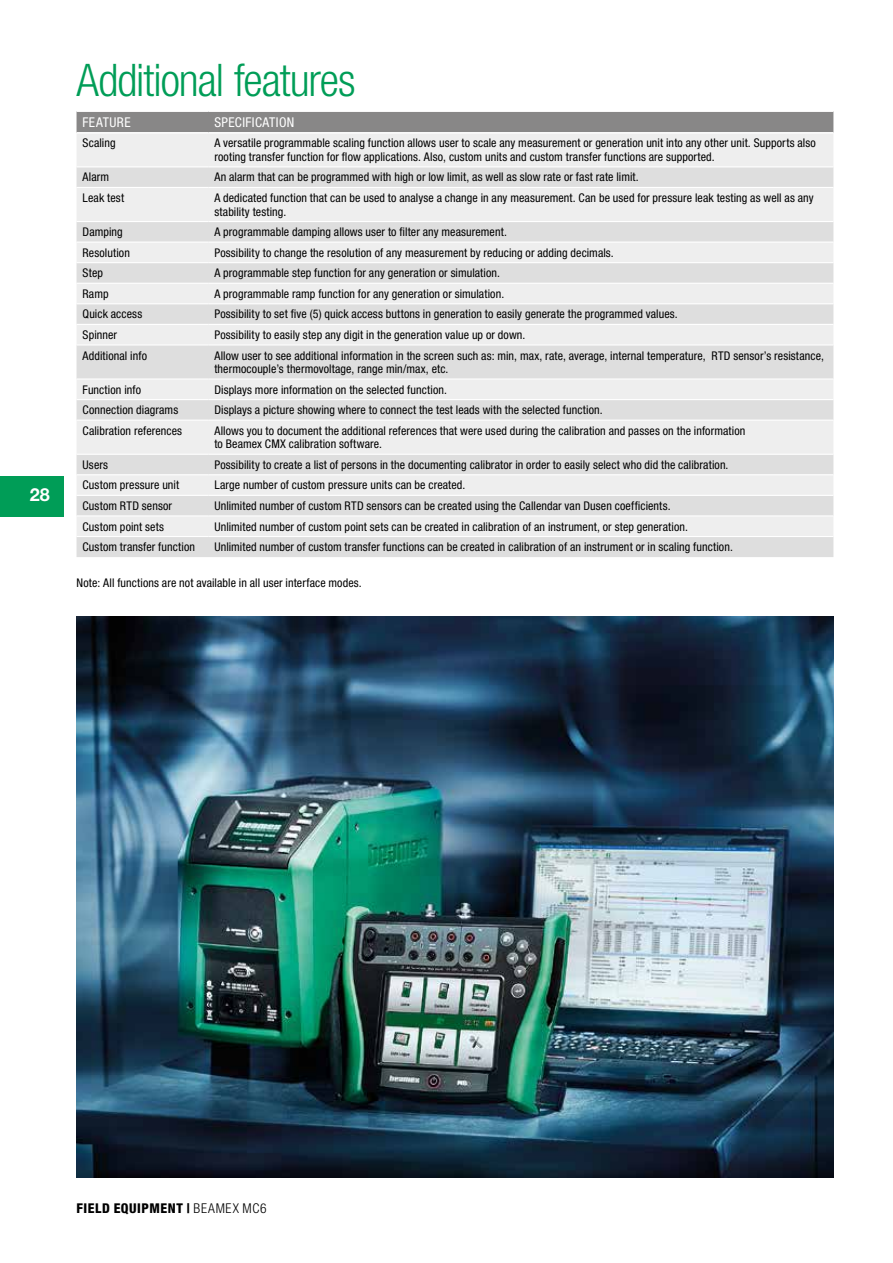
<style>
.page{position:relative;width:893px;height:1263px;background:#fff}
.page>*{position:absolute;margin:0;border:0;box-sizing:border-box;transform-origin:0 0}
.t1{font:300 condensed 45px "Helvetica Neue LT Std";letter-spacing:-.02em;color:#009d57}
.t2{font:700 18px "Helvetica Neue LT Std";color:#fff}
.t3{font:800 condensed 13.5px "Helvetica Neue LT Std";letter-spacing:.04em;color:#000}
.t4{font:condensed 13.5px "Helvetica Neue LT Std";letter-spacing:.03em;color:#fff}
.t5{font:condensed 12px/13.5px "Helvetica Neue LT Std";letter-spacing:.01em;color:#000}
.s1{font-weight:300}
</style>
<div class="page">
<div style="left:77px;top:112px;width:756px;height:20px;background:#888787"></div>
<div style="left:77px;top:134px;width:756px;height:32px;background:#eee"></div>
<svg style="left:77px;top:167px;width:756px;height:390px;background:#e6e6e6"></svg>
<hr style="left:77px;top:221px;width:131px;height:1px;background:#fff">
<hr style="left:208px;top:221px;width:625px;height:1px;background:#fff">
<hr style="left:77px;top:262px;width:131px;height:1px;background:#fff">
<hr style="left:208px;top:262px;width:625px;height:1px;background:#fff">
<hr style="left:77px;top:303px;width:131px;height:1px;background:#fff">
<hr style="left:208px;top:303px;width:625px;height:1px;background:#fff">
<hr style="left:77px;top:344px;width:131px;height:1px;background:#fff">
<hr style="left:208px;top:344px;width:625px;height:1px;background:#fff">
<hr style="left:77px;top:399px;width:131px;height:1px;background:#fff">
<hr style="left:208px;top:399px;width:625px;height:1px;background:#fff">
<hr style="left:77px;top:454px;width:131px;height:1px;background:#fff">
<hr style="left:208px;top:454px;width:625px;height:1px;background:#fff">
<hr style="left:77px;top:495px;width:131px;height:1px;background:#fff">
<hr style="left:208px;top:495px;width:625px;height:1px;background:#fff">
<hr style="left:77px;top:536px;width:131px;height:1px;background:#fff">
<hr style="left:208px;top:536px;width:625px;height:1px;background:#fff">
<hr style="left:77px;top:187px;width:131px;height:1px;background:#fff">
<hr style="left:208px;top:187px;width:625px;height:1px;background:#fff">
<hr style="left:77px;top:242px;width:131px;height:1px;background:#fff">
<hr style="left:208px;top:242px;width:625px;height:1px;background:#fff">
<hr style="left:77px;top:283px;width:131px;height:1px;background:#fff">
<hr style="left:208px;top:283px;width:625px;height:1px;background:#fff">
<hr style="left:77px;top:324px;width:131px;height:1px;background:#fff">
<hr style="left:208px;top:324px;width:625px;height:1px;background:#fff">
<hr style="left:77px;top:378px;width:131px;height:2px;background:#fff">
<hr style="left:208px;top:378px;width:625px;height:2px;background:#fff">
<hr style="left:77px;top:420px;width:131px;height:1px;background:#fff">
<hr style="left:208px;top:420px;width:625px;height:1px;background:#fff">
<hr style="left:77px;top:474px;width:131px;height:1px;background:#fff">
<hr style="left:208px;top:474px;width:625px;height:1px;background:#fff">
<hr style="left:77px;top:515px;width:131px;height:1px;background:#fff">
<hr style="left:208px;top:515px;width:625px;height:1px;background:#fff">
<img style="left:77px;top:617px;width:756px;height:561px">
<div style="left:0;top:476px;width:64px;height:40px;background:#009d57"></div>
<h2 class="t2" style="left:30px;top:483px;width:21px">28</h2>
<h1 class="t1" style="left:77px;top:54px;width:281px">Additional features</h1>
<p class="t4" style="left:83px;top:114px;width:50px">FEATURE</p>
<p class="t4" style="left:214px;top:114px;width:82px">SPECIFICATION</p>
<p class="t5" style="left:83px;top:136px;width:35px">Scaling</p>
<p class="t5" style="left:214px;top:136px;width:603px">A versatile programmable scaling function allows user to scale any measurement or generation unit into any other unit. Supports also rooting transfer function for flow applications. Also, custom units and custom transfer functions are supported.</p>
<p class="t5" style="left:83px;top:170px;width:28px">Alarm</p>
<p class="t5" style="left:214px;top:170px;width:426px">An alarm that can be programmed with high or low limit, as well as slow rate or fast rate limit.</p>
<p class="t5" style="left:83px;top:191px;width:43px">Leak test</p>
<p class="t5" style="left:214px;top:191px;width:601px">A dedicated function that can be used to analyse a change in any measurement. Can be used for pressure leak testing as well as any stability testing.</p>
<p class="t5" style="left:83px;top:225px;width:42px">Damping</p>
<p class="t5" style="left:214px;top:225px;width:294px">A programmable damping allows user to filter any measurement.</p>
<p class="t5" style="left:83px;top:246px;width:49px">Resolution</p>
<p class="t5" style="left:214px;top:246px;width:401px">Possibility to change the resolution of any measurement by reducing or adding decimals.</p>
<p class="t5" style="left:83px;top:266px;width:22px">Step</p>
<p class="t5" style="left:214px;top:266px;width:287px">A programmable step function for any generation or simulation.</p>
<p class="t5" style="left:83px;top:287px;width:28px">Ramp</p>
<p class="t5" style="left:214px;top:287px;width:291px">A programmable ramp function for any generation or simulation.</p>
<p class="t5" style="left:83px;top:307px;width:61px">Quick access</p>
<p class="t5" style="left:214px;top:307px;width:465px">Possibility to set five (5) quick access buttons in generation to easily generate the programmed values.</p>
<p class="t5" style="left:83px;top:328px;width:36px">Spinner</p>
<p class="t5" style="left:214px;top:328px;width:313px">Possibility to easily step any digit in the generation value up or down.</p>
<p class="t5" style="left:83px;top:348px;width:66px">Additional info</p>
<p class="t5" style="left:214px;top:348px;width:611px">Allow user to see additional information in the screen such as: min, max, rate, average, internal temperature, RTD sensor’s resistance, thermocouple’s thermovoltage, range min/max, etc.</p>
<p class="t5" style="left:83px;top:382px;width:60px">Function info</p>
<p class="t5" style="left:214px;top:382px;width:234px">Displays more information on the selected function.</p>
<p class="t5" style="left:83px;top:403px;width:97px">Connection diagrams</p>
<p class="t5" style="left:214px;top:403px;width:390px">Displays a picture showing where to connect the test leads with the selected function.</p>
<p class="t5" style="left:83px;top:424px;width:101px">Calibration references</p>
<p class="t5" style="left:214px;top:424px;width:533px">Allows you to document the additional references that were used during the calibration and passes on the information to Beamex CMX calibration software.</p>
<p class="t5" style="left:83px;top:458px;width:27px">Users</p>
<p class="t5" style="left:214px;top:458px;width:516px">Possibility to create a list of persons in the documenting calibrator in order to easily select who did the calibration.</p>
<p class="t5" style="left:83px;top:478px;width:98px">Custom pressure unit</p>
<p class="t5" style="left:214px;top:478px;width:253px">Large number of custom pressure units can be created.</p>
<p class="t5" style="left:83px;top:499px;width:91px">Custom RTD sensor</p>
<p class="t5" style="left:214px;top:499px;width:458px">Unlimited number of custom RTD sensors can be created using the Callendar van Dusen coefficients.</p>
<p class="t5" style="left:83px;top:519px;width:83px">Custom point sets</p>
<p class="t5" style="left:214px;top:519px;width:475px">Unlimited number of custom point sets can be created in calibration of an instrument, or step generation.</p>
<p class="t5" style="left:83px;top:540px;width:114px">Custom transfer function</p>
<p class="t5" style="left:214px;top:540px;width:520px">Unlimited number of custom transfer functions can be created in calibration of an instrument or in scaling function.</p>
<p class="t5" style="left:77px;top:575px;width:287px">Note: All functions are not available in all user interface modes.</p>
<p class="t3" style="left:77px;top:1200px;width:192px">FIELD EQUIPMENT | <span class="s1">BEAMEX MC6</span></p>
</div>
